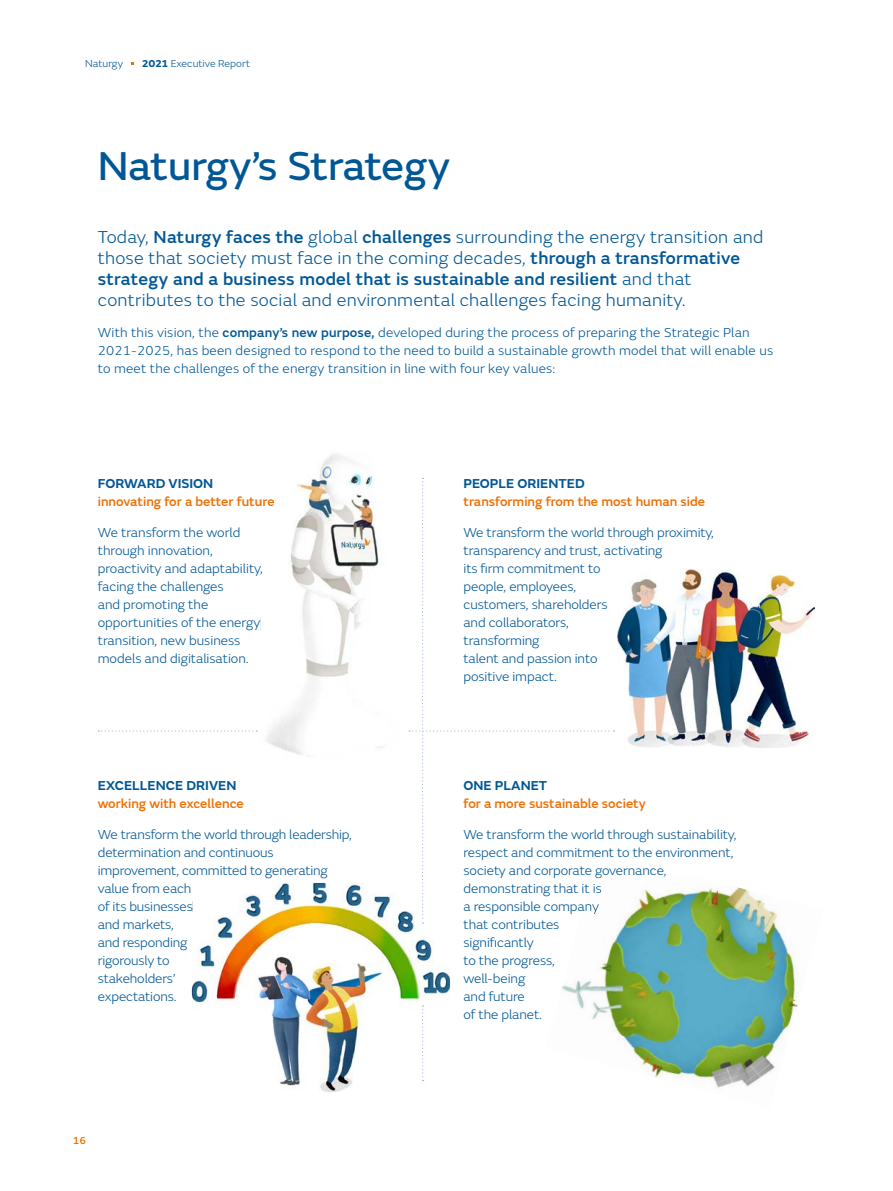
<style>
.page{position:relative;width:893px;height:1191px;background:#fff}
.page>*{position:absolute;margin:0;border:0;box-sizing:border-box;transform-origin:0 0}
.t1{font:42px "FS Emeric Core";color:#005795}
.t2{font:300 18px/21px "FS Emeric";letter-spacing:.015em;color:#005795}
.t3{font:300 13.5px/18px "FS Emeric";letter-spacing:-.005em;color:#005795}
.t4{font:300 13.5px/18px "FS Emeric";letter-spacing:.015em;color:#005795}
.t5{font:500 13.5px "FS Emeric";color:#ed7004}
.t6{font:600 13.5px "FS Emeric";color:#005795}
.t7{font:300 10.5px "FS Emeric";color:#005795}
.t8{font:500 10.5px "FS Emeric";color:#ed7004}
.s1{font-weight:700}
.s2{font-weight:500}
</style>
<div class="page">
<img style="left:260px;top:454px;width:123px;height:303px">
<img style="left:260px;top:496px;width:14px;height:13px">
<svg style="left:260px;top:563px;width:3px;height:13px"></svg>
<svg style="left:260px;top:617px;width:1px;height:13px"></svg>
<img style="left:618px;top:569px;width:196px;height:179px">
<img style="left:192px;top:883px;width:258px;height:209px">
<img style="left:562px;top:887px;width:236px;height:201px">
<svg style="left:98px;top:730px;width:159px;height:1px"></svg>
<svg style="left:409px;top:478px;width:206px;height:445px"></svg>
<svg style="left:422px;top:1005px;width:2px;height:76px"></svg>
<p class="t7" style="left:85px;top:57px;width:39px">Naturgy</p>
<p class="t7" style="left:142px;top:57px;width:110px"><span class="s1">2021</span> Executive Report</p>
<h1 class="t1" style="left:98px;top:135px;width:353px">Naturgy’s Strategy</h1>
<p class="t2" style="left:98px;top:226px;width:667px">Today, <span class="s2">Naturgy faces the</span> global <span class="s2">challenges</span> surrounding the energy transition and those that society must face in the coming decades, <span class="s2">through a transformative strategy and a business model that is sustainable and resilient</span> and that contributes to the social and environmental challenges facing humanity.</p>
<p class="t4" style="left:98px;top:323px;width:677px">With this vision, the <span class="s2">company’s new purpose,</span> developed during the process of preparing the Strategic Plan<br>2021-2025, has been designed to respond to the need to build a sustainable growth model that will enable us to meet the challenges of the energy transition in line with four key values:</p>
<p class="t6" style="left:98px;top:473px;width:117px">FORWARD VISION</p>
<p class="t5" style="left:98px;top:491px;width:178px">innovating for a better future</p>
<p class="t3" style="left:98px;top:522px;width:166px">We transform the world through innovation, proactivity and adaptability, facing the challenges<br>and promoting the opportunities of the energy transition, new business models and digitalisation.</p>
<p class="t6" style="left:98px;top:775px;width:140px">EXCELLENCE DRIVEN</p>
<p class="t5" style="left:98px;top:793px;width:148px">working with excellence</p>
<p class="t3" style="left:98px;top:825px;width:256px">We transform the world through leadership, determination and continuous improvement, committed to generating value from each<br>of its businesses<br>and markets,<br>and responding<br>rigorously to<br>stakeholders’<br>expectations.</p>
<p class="t8" style="left:73px;top:1132px;width:15px">16</p>
<p class="t6" style="left:463px;top:473px;width:123px">PEOPLE ORIENTED</p>
<p class="t5" style="left:463px;top:491px;width:243px">transforming from the most human side</p>
<p class="t3" style="left:463px;top:522px;width:252px">We transform the world through proximity, transparency and trust, activating<br>its firm commitment to<br>people, employees,<br>customers, shareholders<br>and collaborators,<br>transforming<br>talent and passion into<br>positive impact.</p>
<p class="t6" style="left:463px;top:775px;width:85px">ONE PLANET</p>
<p class="t5" style="left:463px;top:793px;width:184px">for a more sustainable society</p>
<p class="t3" style="left:463px;top:824px;width:274px">We transform the world through sustainability, respect and commitment to the environment, society and corporate governance, demonstrating that it is<br>a responsible company<br>that contributes<br>significantly<br>to the progress,<br>well-being<br>and future<br>of the planet.</p>
</div>
